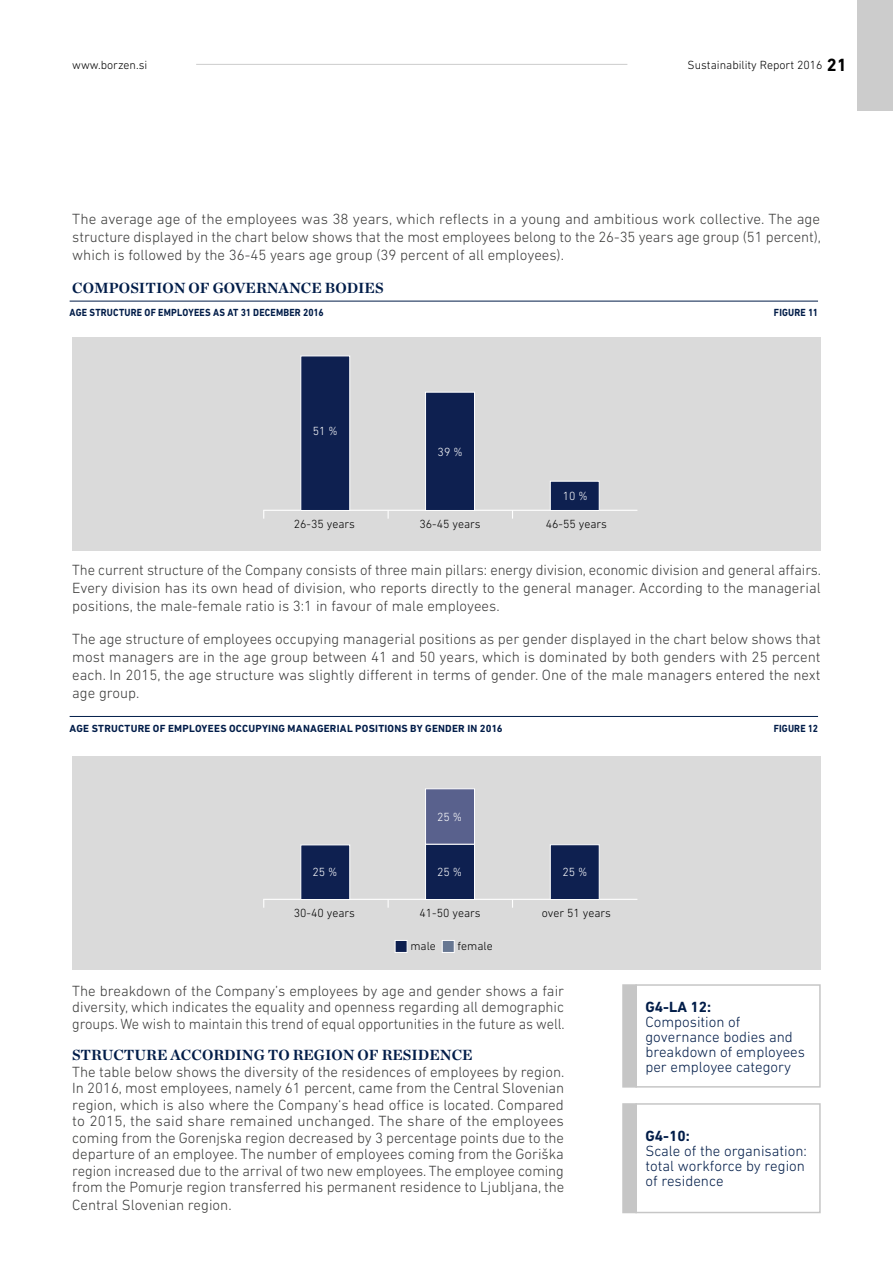
<style>
.page{position:relative;width:893px;height:1263px;background:#fff}
.page>*{position:absolute;margin:0;border:0;box-sizing:border-box;transform-origin:0 0}
.t1{font:300 15px/16.5px "DIN Next LT Pro";color:#3c3c3b;text-align:justify}
.t2{font:300 15px/15px "DIN Next LT Pro";color:#021d49}
.t3{font:700 15px "Chronicle Deck";color:#021d49}
.t4{font:700 15px "DIN Next LT Pro";color:#021d49}
.t5{font:300 12px "DIN Next LT Pro";color:#000}
.t6{font:300 12px "DIN Next LT Pro";color:#fff}
.t7{font:700 10.5px "DIN Next LT Pro";letter-spacing:.02em;color:#021d49}
.t8{font:700 10.5px "DIN Next LT Pro";letter-spacing:.02em;color:#021d49;scale:.9 1}
.s1{font-weight:700;font-size:18px}
</style>
<div class="page">
<div style="left:857px;top:0;width:36px;height:111px;background:#ccc"></div>
<hr style="left:196px;top:64px;width:431px;height:1px;background:#ccc">
<div style="left:635px;top:984px;width:186px;height:103px;border:2px solid #c6c6c6"></div>
<div style="left:622px;top:984px;width:15px;height:103px;background:#c6c6c6;border:2px solid #c6c6c6"></div>
<div style="left:635px;top:1103px;width:186px;height:110px;border:2px solid #c6c6c6"></div>
<div style="left:622px;top:1103px;width:15px;height:110px;background:#c6c6c6;border:2px solid #c6c6c6"></div>
<hr style="left:70px;top:301px;width:748px;height:1px;background:#021d49">
<hr style="left:70px;top:716px;width:748px;height:1px;background:#021d49">
<div style="left:72px;top:337px;width:749px;height:213px;background:#dadada"></div>
<hr style="left:263px;top:510px;width:374px;height:1px;background:#fff">
<svg style="left:300px;top:355px;width:300px;height:155px"></svg>
<div style="left:72px;top:757px;width:749px;height:213px;background:#dadada"></div>
<hr style="left:263px;top:899px;width:374px;height:1px;background:#fff">
<svg style="left:300px;top:844px;width:300px;height:64px"></svg>
<div style="left:425px;top:788px;width:50px;height:56px;background:#59618d;border:1px solid #fff"></div>
<div style="left:395px;top:940px;width:12px;height:13px;background:#0e2050;border:1px solid #fff"></div>
<div style="left:442px;top:940px;width:13px;height:13px;background:#677792;border:1px solid #fff"></div>
<p class="t5" style="left:72px;top:58px;width:77px">www.borzen.si</p>
<p class="t5" style="left:688px;top:58px;width:161px">Sustainability Report 2016 <span class="s1">21</span></p>
<p class="t1" style="left:72px;top:210px;width:750px;line-height:18px">The average age of the employees was 38 years, which reflects in a young and ambitious work collective. The age structure displayed in the chart below shows that the most employees belong to the 26-35 years age group (51 percent), which is followed by the 36-45 years age group (39 percent of all employees).</p>
<p class="t3" style="left:72px;top:276px;width:313px">COMPOSITION OF GOVERNANCE BODIES</p>
<p class="t8" style="left:70px;top:307px;width:284px">AGE STRUCTURE OF EMPLOYEES AS AT 31 DECEMBER 2016</p>
<p class="t8" style="left:774px;top:307px;width:51px">FIGURE 11</p>
<p class="t6" style="left:313px;top:424px;width:26px">51 %</p>
<p class="t6" style="left:438px;top:445px;width:26px">39 %</p>
<p class="t6" style="left:563px;top:489px;width:26px">10 %</p>
<p class="t5" style="left:294px;top:517px;width:63px">26-35 years</p>
<p class="t5" style="left:420px;top:517px;width:63px">36-45 years</p>
<p class="t5" style="left:546px;top:517px;width:63px">46-55 years</p>
<p class="t1" style="left:72px;top:560px;width:750px;line-height:18px">The current structure of the Company consists of three main pillars: energy division, economic division and general affairs.<br>Every division has its own head of division, who reports directly to the general manager. According to the managerial positions, the male-female ratio is 3:1 in favour of male employees.</p>
<p class="t1" style="left:72px;top:629px;width:750px;line-height:18px">The age structure of employees occupying managerial positions as per gender displayed in the chart below shows that most managers are in the age group between 41 and 50 years, which is dominated by both genders with 25 percent each. In 2015, the age structure was slightly different in terms of gender. One of the male managers entered the next age group.</p>
<p class="t7" style="left:70px;top:722px;width:434px">AGE STRUCTURE OF EMPLOYEES OCCUPYING MANAGERIAL POSITIONS BY GENDER IN 2016</p>
<p class="t8" style="left:774px;top:722px;width:51px">FIGURE 12</p>
<p class="t6" style="left:437px;top:810px;width:26px">25 %</p>
<p class="t6" style="left:312px;top:865px;width:26px">25 %</p>
<p class="t6" style="left:437px;top:865px;width:26px">25 %</p>
<p class="t6" style="left:563px;top:865px;width:26px">25 %</p>
<p class="t5" style="left:294px;top:906px;width:63px">30-40 years</p>
<p class="t5" style="left:420px;top:906px;width:63px">41-50 years</p>
<p class="t5" style="left:542px;top:906px;width:71px">over 51 years</p>
<p class="t5" style="left:410px;top:939px;width:27px">male</p>
<p class="t5" style="left:458px;top:939px;width:37px">female</p>
<p class="t1" style="left:72px;top:982px;width:494px">The breakdown of the Company’s employees by age and gender shows a fair diversity, which indicates the equality and openness regarding all demographic groups. We wish to maintain this trend of equal opportunities in the future as well.</p>
<p class="t3" style="left:72px;top:1043px;width:402px">STRUCTURE ACCORDING TO REGION OF RESIDENCE</p>
<p class="t1" style="left:72px;top:1063px;width:494px">The table below shows the diversity of the residences of employees by region.<br>In 2016, most employees, namely 61 percent, came from the Central Slovenian region, which is also where the Company‘s head office is located. Compared to 2015, the said share remained unchanged. The share of the employees coming from the Gorenjska region decreased by 3 percentage points due to the departure of an employee. The number of employees coming from the Goriška region increased due to the arrival of two new employees. The employee coming from the Pomurje region transferred his permanent residence to Ljubljana, the</p>
<p class="t1" style="left:72px;top:1196px;width:161px">Central Slovenian region.</p>
<p class="t4" style="left:645px;top:998px;width:67px">G4-LA 12:</p>
<p class="t2" style="left:645px;top:1014px;width:161px">Composition of governance bodies and breakdown of employees per employee category</p>
<p class="t4" style="left:645px;top:1127px;width:46px">G4-10:</p>
<p class="t2" style="left:645px;top:1143px;width:163px">Scale of the organisation: total workforce by region of residence</p>
</div>
